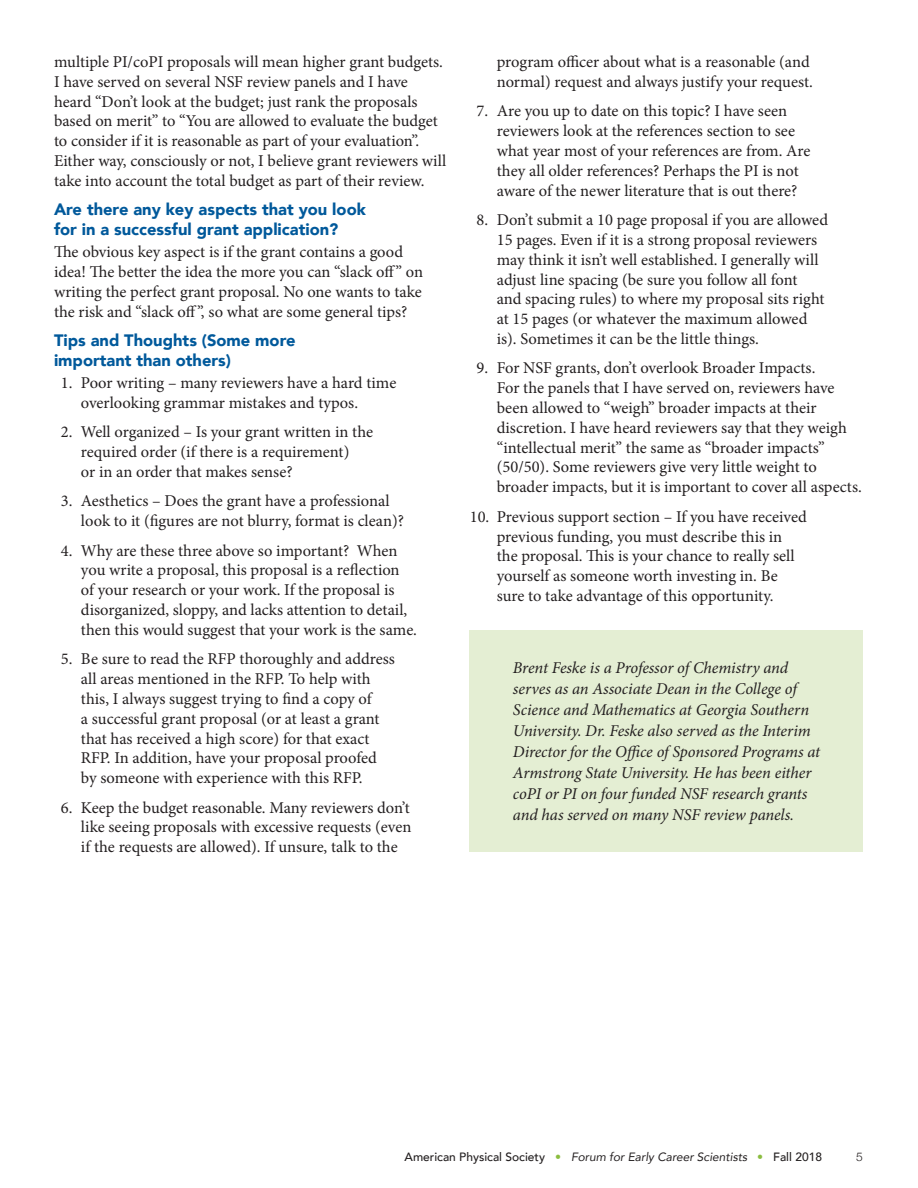
<style>
.page{position:relative;width:918px;height:1188px;background:#fff}
.page>*{position:absolute;margin:0;border:0;box-sizing:border-box;transform-origin:0 0}
.t1{font:16.5px/19.8px "Minion Pro";color:#231f20}
.t2{font:italic 16.5px/21px "Minion Pro";letter-spacing:-.005em;color:#231f20}
.t3{font:900 16.5px/19.8px "Avenir";color:#00599b}
.t4{font:500 12px "Avenir";color:#231f20}
.t5{font:300 12px "Helvetica Neue";color:#231f20}
.s1{color:#8bbd3f}
.s2{font-weight:400;font-style:italic}
</style>
<div class="page">
<div style="left:470px;top:631px;width:393px;height:221px;background:#e4eed3"></div>
<p class="t1" style="left:54px;top:52px;width:394px">multiple PI/coPI proposals will mean higher grant budgets.<br>I have served on several NSF review panels and I have heard “Don’t look at the budget; just rank the proposals based on merit” to “You are allowed to evaluate the budget to consider if it is reasonable as part of your evaluation”.<br>Either way, consciously or not, I believe grant reviewers will take into account the total budget as part of their review.</p>
<p class="t3" style="left:54px;top:199px;width:313px">Are there any key aspects that you look for in a successful grant application?</p>
<p class="t1" style="left:54px;top:242px;width:371px">The obvious key aspect is if the grant contains a good idea! The better the idea the more you can “slack off” on writing the perfect grant proposal. No one wants to take the risk and “slack off”, so what are some general tips?</p>
<p class="t3" style="left:54px;top:330px;width:243px">Tips and Thoughts (Some more important than others)</p>
<p class="t1" style="left:81px;top:373px;width:317px;text-indent:-20px">1. Poor writing – many reviewers have a hard time overlooking grammar mistakes and typos.</p>
<p class="t1" style="left:81px;top:422px;width:294px;text-indent:-20px">2. Well organized – Is your grant written in the required order (if there is a requirement)<br>or in an order that makes sense?</p>
<p class="t1" style="left:81px;top:491px;width:324px;text-indent:-20px">3. Aesthetics – Does the grant have a professional look to it (figures are not blurry, format is clean)?</p>
<p class="t1" style="left:81px;top:541px;width:338px;text-indent:-20px">4. Why are these three above so important? When you write a proposal, this proposal is a reflection<br>of your research or your work. If the proposal is disorganized, sloppy, and lacks attention to detail, then this would suggest that your work is the same.</p>
<p class="t1" style="left:81px;top:649px;width:315px;text-indent:-20px">5. Be sure to read the RFP thoroughly and address all areas mentioned in the RFP. To help with this, I always suggest trying to find a copy of<br>a successful grant proposal (or at least a grant that has received a high score) for that exact RFP. In addition, have your proposal proofed by someone with experience with this RFP.</p>
<p class="t1" style="left:81px;top:798px;width:332px;text-align:justify;text-indent:-20px">6. Keep the budget reasonable. Many reviewers don’t like seeing proposals with excessive requests (even if the requests are allowed). If unsure, talk to the</p>
<p class="t1" style="left:497px;top:52px;width:318px">program officer about what is a reasonable (and normal) request and always justify your request.</p>
<p class="t1" style="left:497px;top:101px;width:315px;text-indent:-20px">7. Are you up to date on this topic? I have seen reviewers look at the references section to see what year most of your references are from. Are they all older references? Perhaps the PI is not aware of the newer literature that is out there?</p>
<p class="t1" style="left:497px;top:210px;width:333px;text-indent:-20px">8. Don’t submit a 10 page proposal if you are allowed 15 pages. Even if it is a strong proposal reviewers may think it isn’t well established. I generally will adjust line spacing (be sure you follow all font<br>and spacing rules) to where my proposal sits right at 15 pages (or whatever the maximum allowed is). Sometimes it can be the little things.</p>
<p class="t1" style="left:497px;top:358px;width:367px;text-indent:-20px">9. For NSF grants, don’t overlook Broader Impacts.<br>For the panels that I have served on, reviewers have been allowed to “weigh” broader impacts at their discretion. I have heard reviewers say that they weigh “intellectual merit” the same as “broader impacts” (50/50). Some reviewers give very little weight to broader impacts, but it is important to cover all aspects.</p>
<p class="t1" style="left:497px;top:507px;width:312px;text-indent:-27px">10. Previous support section – If you have received previous funding, you must describe this in the proposal. This is your chance to really sell yourself as someone worth investing in. Be sure to take advantage of this opportunity.</p>
<p class="t2" style="left:513px;top:658px;width:309px">Brent Feske is a Professor of Chemistry and serves as an Associate Dean in the College of Science and Mathematics at Georgia Southern University. Dr. Feske also served as the Interim Director for the Office of Sponsored Programs at Armstrong State University. He has been either coPI or PI on four funded NSF research grants and has served on many NSF review panels.</p>
<p class="t4" style="left:405px;top:1147px;width:419px">American Physical Society <span class="s1">•</span> <span class="s2">Forum for Early Career Scientists</span> <span class="s1">•</span> Fall 2018</p>
<p class="t5" style="left:856px;top:1147px;width:8px">5</p>
</div>
